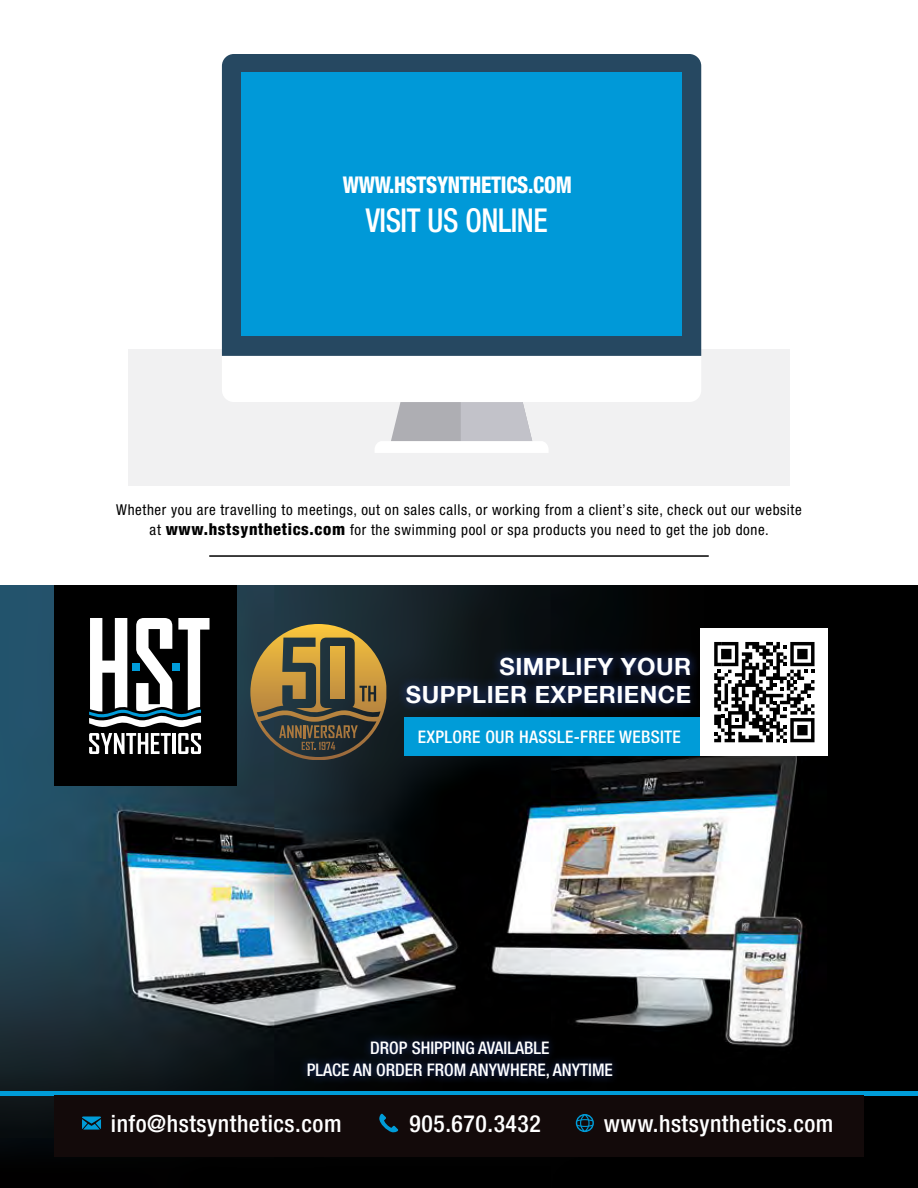
<style>
.page{position:relative;width:918px;height:1188px;background:#fff}
.page>*{position:absolute;margin:0;border:0;box-sizing:border-box;transform-origin:0 0}
.t1{font:500 condensed 33px "Helvetica Neue LT Pro";letter-spacing:-.015em;color:#fff;scale:.9 1}
.t2{font:500 condensed 23.7px "Helvetica Neue LT Com";letter-spacing:.025em;color:#fff}
.t3{font:700 23.7px/28.3px "Helvetica Neue LT Com";letter-spacing:.02em;color:#fff;text-align:right}
.t4{font:800 condensed 23.1px "Helvetica Neue LT Pro";letter-spacing:-.015em;color:#fff;scale:.9 1}
.t5{font:500 condensed 17.4px/22px "Helvetica Neue LT Com";color:#fff;text-align:center}
.t6{font:500 condensed 17.4px "Helvetica Neue LT Com";letter-spacing:.02em;color:#fff}
.t7{font:condensed 15px/19.8px "Helvetica Neue LT Pro";letter-spacing:.04em;color:#000;text-align:center}
.s1{font-weight:800;font-size:16.5px}
</style>
<div class="page">
<div style="left:128px;top:349px;width:662px;height:137px;background:#f1f1f2"></div>
<hr style="left:209px;top:555px;width:500px;height:2px;background:#000">
<svg style="left:222px;top:356px;width:479px;height:97px"></svg>
<div style="left:222px;top:54px;width:479px;height:302px;background:#264861"></div>
<div style="left:242px;top:73px;width:440px;height:263px;background:#0099d8"></div>
<img style="left:0;top:586px;width:918px;height:602px">
<svg style="left:0;top:1092px;width:918px;height:4px;fill:#009cd8"></svg>
<div style="left:54px;top:1096px;width:810px;height:61px;background:#130a0a"></div>
<svg style="left:82px;top:1117px;width:19px;height:13px"></svg>
<svg style="left:379px;top:1113px;width:20px;height:20px"></svg>
<svg style="left:576px;top:1114px;width:18px;height:18px"></svg>
<div style="left:54px;top:586px;width:182px;height:200px;background:#000"></div>
<svg style="left:89px;top:618px;width:121px;height:136px"></svg>
<svg style="left:397px;top:648px;width:303px;height:65px"></svg>
<div style="left:298px;top:1033px;width:323px;height:53px;background:#25408f;opacity:.75"></div>
<div style="left:404px;top:717px;width:297px;height:39px;background:#009cd8"></div>
<div style="left:700px;top:628px;width:128px;height:128px;background:#fff"></div>
<svg style="left:714px;top:642px;width:101px;height:100px"></svg>
<svg style="left:250px;top:624px;width:136px;height:136px"></svg>
<h3 class="t4" style="left:343px;top:170px;width:256px">WWW.HSTSYNTHETICS.COM</h3>
<h1 class="t1" style="left:366px;top:201px;width:204px">VISIT US ONLINE</h1>
<p class="t7" style="left:116px;top:500px;width:687px">Whether you are travelling to meetings, out on sales calls, or working from a client’s site, check out our website at <span class="s1">www.hstsynthetics.com</span> for the swimming pool or spa products you need to get the job done.</p>
<h2 class="t3" style="left:406px;top:651px;width:287px">SIMPLIFY YOUR<br>SUPPLIER EXPERIENCE</h2>
<p class="t6" style="left:418px;top:726px;width:265px">EXPLORE OUR HASSLE-FREE WEBSITE</p>
<p class="t5" style="left:307px;top:1037px;width:308px">DROP SHIPPING AVAILABLE<br>PLACE AN ORDER FROM ANYWHERE, ANYTIME</p>
<h2 class="t2" style="left:111px;top:1109px;width:232px">info@hstsynthetics.com</h2>
<h2 class="t2" style="left:410px;top:1110px;width:133px">905.670.3432</h2>
<h2 class="t2" style="left:604px;top:1110px;width:231px">www.hstsynthetics.com</h2>
</div>
